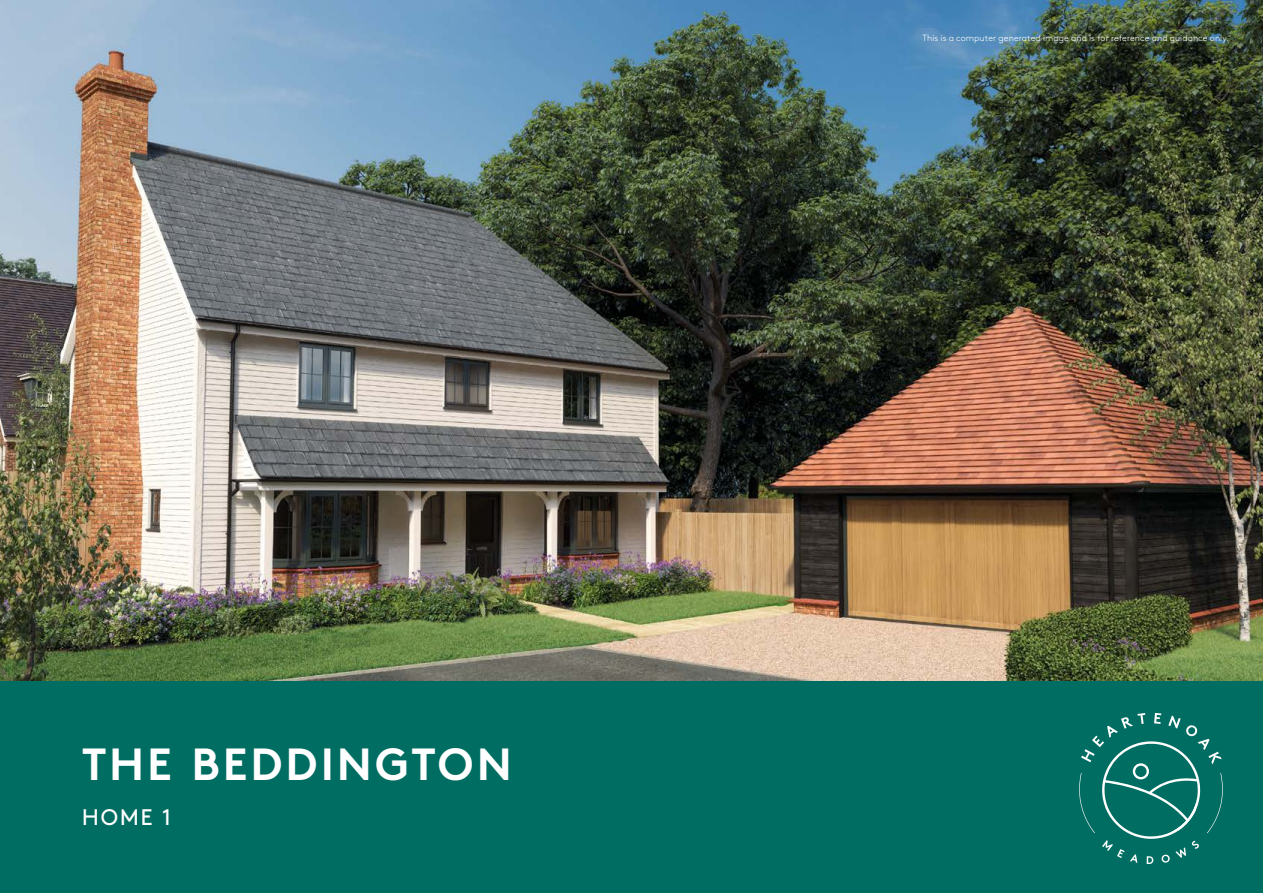
<style>
.page{position:relative;width:1263px;height:893px;background:#fff}
.page>*{position:absolute;margin:0;border:0;box-sizing:border-box;transform-origin:0 0}
.t1{font:700 45px "Brown";letter-spacing:.065em;color:#fff}
.t2{font:22.5px "Brown";color:#fff}
.t3{font:300 9px "Brown";letter-spacing:.01em;color:#fff}
</style>
<div class="page">
<img style="left:0;top:0;width:1263px;height:682px">
<div style="left:0;top:682px;width:1263px;height:211px;background:#006d62"></div>
<svg style="left:1079px;top:713px;width:144px;height:151px"></svg>
<h1 class="t1" style="left:82px;top:727px;width:431px">THE BEDDINGTON</h1>
<h2 class="t2" style="left:82px;top:800px;width:91px">HOME 1</h2>
<p class="t3" style="left:923px;top:31px;width:308px">This is a computer generated image and is for reference and guidance only.</p>
</div>
